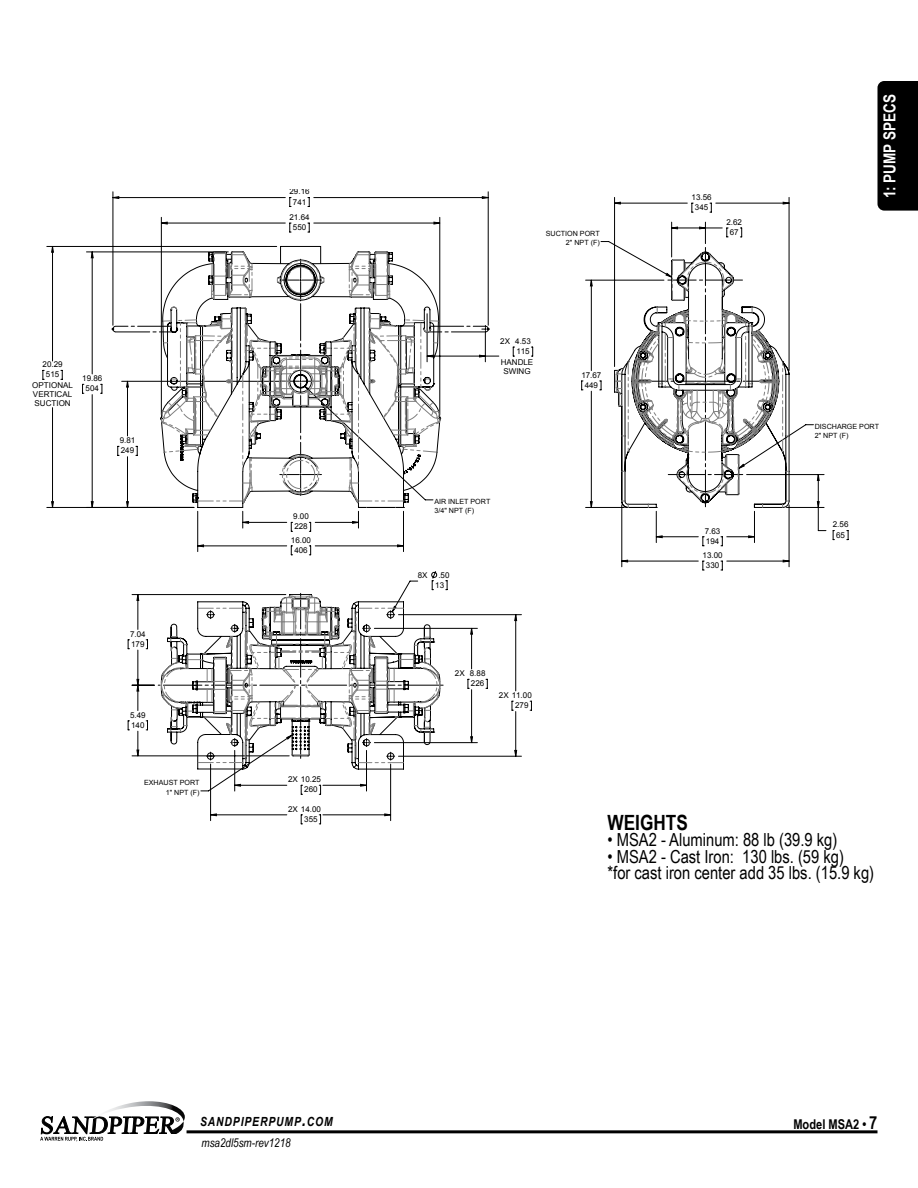
<style>
.page{position:relative;width:918px;height:1188px;background:#fff}
.page>*{position:absolute;margin:0;border:0;box-sizing:border-box;transform-origin:0 0}
.t1{font:700 21px "Arial Narrow";color:#000}
.t2{font:18px/16.5px "Arial Narrow";color:#000}
.t3{font:700 16.5px "Arial Narrow";color:#fff}
.t4{font:700 13.5px "Arial Narrow";color:#000}
.t5{font:italic 700 12.6px "Arial Narrow";letter-spacing:.07em;color:#000}
.t6{font:italic 12px "Arial Narrow";color:#000}
.t7{font:8.1px/10.4px "Arial";color:#000;text-align:center}
.t8{font:7.2px/9.8px "Arial";color:#000}
.s1{font-size:18px}
</style>
<div class="page">
<hr style="left:187px;top:1130px;width:691px;height:3px;background:#000">
<svg style="left:40px;top:1101px;width:145px;height:41px"></svg>
<hr style="left:47px;top:507px;width:147px;height:1px;background:#000">
<hr style="left:47px;top:246px;width:230px;height:1px;background:#000">
<hr style="left:113px;top:192px;width:1px;height:133px;background:#000">
<hr style="left:488px;top:192px;width:1px;height:133px;background:#000">
<svg style="left:127px;top:202px;width:692px;height:614px"></svg>
<svg style="left:52px;top:197px;width:436px;height:310px"></svg>
<svg style="left:113px;top:246px;width:386px;height:262px"></svg>
<svg style="left:615px;top:247px;width:174px;height:261px"></svg>
<svg style="left:161px;top:763px;width:279px;height:7px"></svg>
<svg style="left:158px;top:593px;width:286px;height:170px"></svg>
<div style="left:878px;top:81px;width:40px;height:130px;background:#000"></div>
<p class="t7" style="left:32px;top:359px;width:42px">20.29<br>515<br>OPTIONAL</p>
<p class="t7" style="left:33px;top:390px;width:41px;line-height:9px;text-align:left">VERTICAL<br>SUCTION</p>
<p class="t7" style="left:82px;top:373px;width:22px">19.86<br>504</p>
<p class="t7" style="left:120px;top:435px;width:17px;text-align:left">9.81<br>249</p>
<p class="t7" style="left:130px;top:629px;width:17px;text-align:left">7.04<br>179</p>
<p class="t7" style="left:130px;top:710px;width:17px;text-align:left">5.49<br>140</p>
<p class="t8" style="left:144px;top:778px;width:57px;text-align:right">EXHAUST PORT<br>1" NPT (F)</p>
<p class="t7" style="left:290px;top:186px;width:22px">29.16<br>741</p>
<p class="t7" style="left:290px;top:212px;width:22px">21.64<br>550</p>
<p class="t7" style="left:293px;top:511px;width:17px;text-align:left">9.00<br>228</p>
<p class="t7" style="left:291px;top:535px;width:22px">16.00<br>406</p>
<p class="t7" style="left:304px;top:774px;width:18px;text-align:left;text-indent:-16px">2X 10.25<br>260</p>
<p class="t7" style="left:304px;top:804px;width:18px;text-align:left;text-indent:-16px">2X 14.00<br>355</p>
<p class="t8" style="left:546px;top:228px;width:56px;text-align:right">SUCTION PORT<br>2" NPT (F)</p>
<p class="t7" style="left:500px;top:336px;width:32px">2X 4.53</p>
<p class="t7" style="left:516px;top:346px;width:15px">115</p>
<p class="t7" style="left:501px;top:357px;width:34px">HANDLE</p>
<p class="t7" style="left:503px;top:366px;width:29px">SWING</p>
<p class="t7" style="left:581px;top:370px;width:22px">17.67<br>449</p>
<p class="t8" style="left:434px;top:496px;width:57px">AIR INLET PORT<br>3/4" NPT (F)</p>
<p class="t7" style="left:418px;top:570px;width:11px">8X</p>
<p class="t7" style="left:435px;top:570px;width:16px;text-align:left;text-indent:3px">.50<br>13</p>
<p class="t7" style="left:455px;top:668px;width:32px;text-align:right">2X 8.88<br>226</p>
<p class="t7" style="left:515px;top:690px;width:18px;text-align:left;text-indent:-16px">2X 11.00<br>279</p>
<p class="t7" style="left:692px;top:192px;width:22px">13.56<br>345</p>
<p class="t7" style="left:726px;top:217px;width:17px">2.62<br>67</p>
<h3 class="t3" style="left:877px;top:198px;width:106px;rotate:-90deg">1: PUMP SPECS</h3>
<p class="t7" style="left:705px;top:526px;width:17px;text-align:left">7.63<br>194</p>
<p class="t7" style="left:703px;top:550px;width:22px">13.00<br>330</p>
<p class="t8" style="left:815px;top:421px;width:66px">DISCHARGE PORT<br>2" NPT (F)</p>
<p class="t7" style="left:833px;top:520px;width:17px">2.56<br>65</p>
<h1 class="t1" style="left:608px;top:807px;width:82px">WEIGHTS</h1>
<h2 class="t2" style="left:608px;top:831px;width:231px">• MSA2 - Aluminum: 88 lb (39.9 kg)</h2>
<h2 class="t2" style="left:608px;top:848px;width:268px">• MSA2 - Cast Iron: 130 lbs. (59 kg)<br>*for cast iron center add 35 lbs. (15.9 kg)</h2>
<h3 class="t5" style="left:200px;top:1112px;width:134px">SANDPIPERPUMP<span class="s1">.</span>COM</h3>
<h3 class="t4" style="left:793px;top:1114px;width:86px">Model MSA2 • <span class="s1">7</span></h3>
<h3 class="t6" style="left:202px;top:1135px;width:91px">msa2dl5sm-rev1218</h3>
</div>
